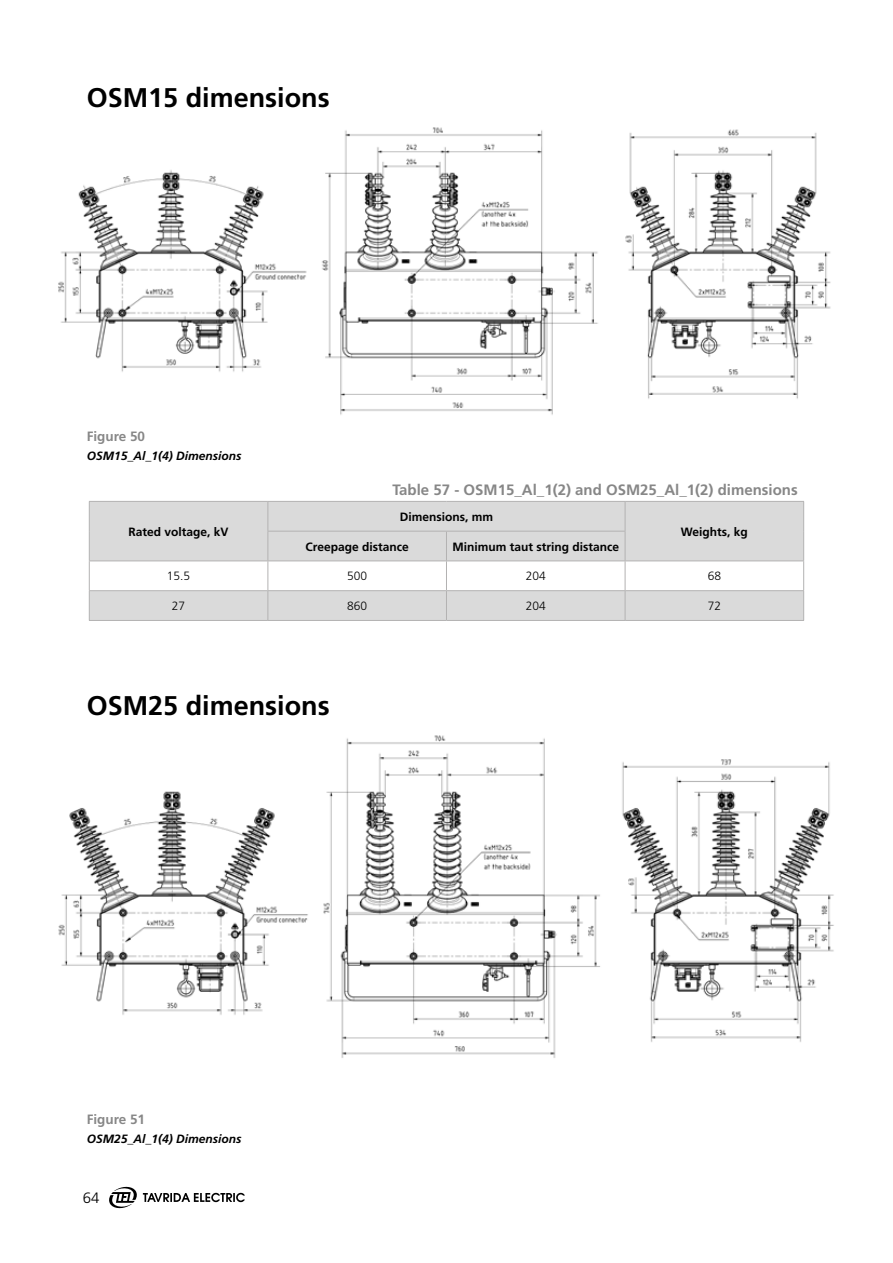
<style>
.page{position:relative;width:893px;height:1263px;background:#fff}
.page>*{position:absolute;margin:0;border:0;box-sizing:border-box;transform-origin:0 0}
.t1{font:700 27px "Frutiger LT Std";color:#000}
.t2{font:700 15px "Frutiger LT Std";color:#878787}
.t3{font:300 15px "Frutiger LT Std";color:#000}
.t4{font:700 13.5px "Frutiger LT Std";color:#878787}
.t5{font:700 12px "Frutiger LT Std";color:#000}
.t6{font:italic 700 12px "Frutiger LT Std";color:#000}
.t7{font:300 12px "Frutiger LT Std";color:#000}
</style>
<div class="page">
<svg style="left:109px;top:1186px;width:136px;height:23px"></svg>
<img style="left:58px;top:127px;width:773px;height:288px">
<svg style="left:90px;top:502px;width:713px;height:118px;fill:#dadada"></svg>
<div style="left:89px;top:561px;width:179px;height:30px;background:#fff"></div>
<hr style="left:89px;top:501px;width:179px;height:1px;background:#b3b2b2">
<hr style="left:268px;top:501px;width:178px;height:1px;background:#b3b2b2">
<hr style="left:446px;top:501px;width:179px;height:1px;background:#b3b2b2">
<hr style="left:625px;top:501px;width:179px;height:1px;background:#b3b2b2">
<hr style="left:267px;top:531px;width:179px;height:1px;background:#b3b2b2">
<hr style="left:446px;top:531px;width:179px;height:1px;background:#b3b2b2">
<hr style="left:89px;top:560px;width:179px;height:1px;background:#b3b2b2">
<hr style="left:268px;top:560px;width:178px;height:1px;background:#b3b2b2">
<hr style="left:446px;top:560px;width:179px;height:1px;background:#b3b2b2">
<hr style="left:625px;top:560px;width:179px;height:1px;background:#b3b2b2">
<hr style="left:89px;top:590px;width:179px;height:1px;background:#b3b2b2">
<svg style="left:89px;top:502px;width:1px;height:118px"></svg>
<hr style="left:268px;top:590px;width:178px;height:1px;background:#b3b2b2">
<svg style="left:267px;top:502px;width:1px;height:118px"></svg>
<hr style="left:446px;top:590px;width:179px;height:1px;background:#b3b2b2">
<svg style="left:446px;top:532px;width:1px;height:88px"></svg>
<hr style="left:625px;top:590px;width:179px;height:1px;background:#b3b2b2">
<svg style="left:625px;top:502px;width:1px;height:118px"></svg>
<svg style="left:803px;top:502px;width:1px;height:118px"></svg>
<hr style="left:89px;top:620px;width:179px;height:1px;background:#b3b2b2">
<hr style="left:268px;top:620px;width:178px;height:1px;background:#b3b2b2">
<hr style="left:446px;top:620px;width:179px;height:1px;background:#b3b2b2">
<hr style="left:625px;top:620px;width:179px;height:1px;background:#b3b2b2">
<img style="left:58px;top:735px;width:776px;height:323px">
<h1 class="t1" style="left:87px;top:82px;width:245px">OSM15 dimensions</h1>
<p class="t4" style="left:87px;top:428px;width:60px">Figure 50</p>
<p class="t6" style="left:87px;top:449px;width:156px">OSM15_Al_1(4) Dimensions</p>
<p class="t5" style="left:129px;top:524px;width:102px">Rated voltage, kV</p>
<p class="t2" style="left:393px;top:481px;width:407px">Table 57 - OSM15_Al_1(2) and OSM25_Al_1(2) dimensions</p>
<p class="t5" style="left:400px;top:509px;width:95px">Dimensions, mm</p>
<p class="t5" style="left:306px;top:539px;width:105px">Creepage distance</p>
<p class="t5" style="left:452px;top:539px;width:168px">Minimum taut string distance</p>
<p class="t5" style="left:681px;top:524px;width:69px">Weights, kg</p>
<p class="t7" style="left:167px;top:569px;width:25px">15.5</p>
<p class="t7" style="left:347px;top:569px;width:22px">500</p>
<p class="t7" style="left:526px;top:569px;width:22px">204</p>
<p class="t7" style="left:708px;top:569px;width:15px">68</p>
<p class="t7" style="left:172px;top:599px;width:15px">27</p>
<p class="t7" style="left:347px;top:599px;width:22px">860</p>
<p class="t7" style="left:526px;top:599px;width:22px">204</p>
<p class="t7" style="left:708px;top:599px;width:15px">72</p>
<h1 class="t1" style="left:87px;top:690px;width:245px">OSM25 dimensions</h1>
<p class="t4" style="left:87px;top:1111px;width:60px">Figure 51</p>
<p class="t6" style="left:87px;top:1132px;width:156px">OSM25_Al_1(4) Dimensions</p>
<p class="t3" style="left:83px;top:1189px;width:18px">64</p>
</div>
